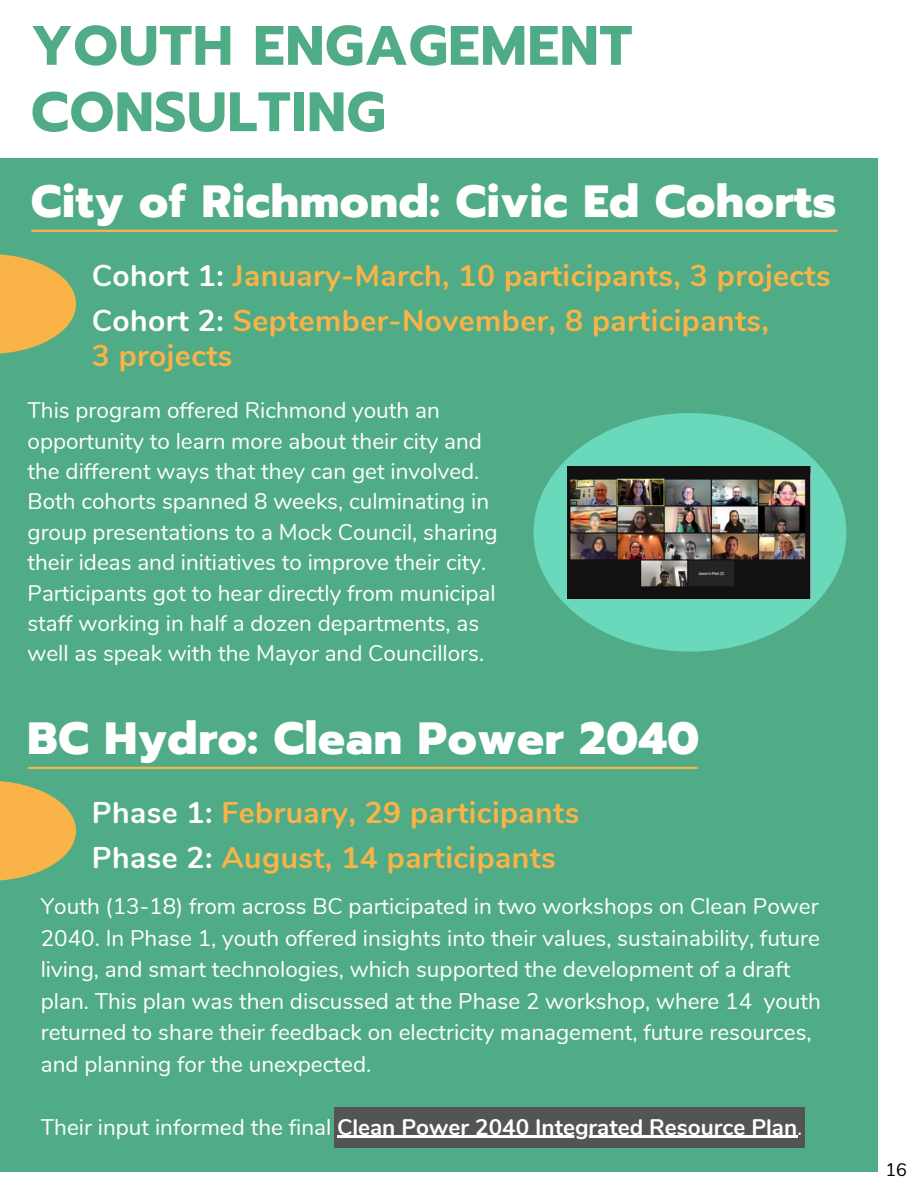
<style>
.page{position:relative;width:918px;height:1188px;background:#fff}
.page>*{position:absolute;margin:0;border:0;box-sizing:border-box;transform-origin:0 0}
.t1{font:700 55.5px/66.3px "Prompt";letter-spacing:.015em;color:#50ac87}
.t2{font:800 45px "Prompt";letter-spacing:.015em;color:#fff}
.t3{font:700 30px/45.5px "Nunito";letter-spacing:.015em;color:#f9b347}
.t4{font:22.5px/30.3px "Nunito";color:#fff}
.t5{font:700 22.5px "Nunito";color:#fff}
.t6{font:18px "Nunito";color:#000}
.s1{color:#fff}
.s2{font-weight:400}
</style>
<div class="page">
<div style="left:0;top:158px;width:878px;height:1013px;background:#50ac87"></div>
<hr style="left:32px;top:230px;width:805px;height:2px;background:#f9b347">
<svg style="left:0;top:254px;width:76px;height:100px"></svg>
<div style="left:534px;top:413px;width:312px;height:239px;background:#6ad8ba;border-radius:50%"></div>
<img style="left:568px;top:466px;width:243px;height:133px">
<hr style="left:29px;top:767px;width:668px;height:2px;background:#f9b347">
<svg style="left:0;top:781px;width:76px;height:100px"></svg>
<div style="left:335px;top:1108px;width:470px;height:40px;background:#545454"></div>
<hr style="left:337px;top:1136px;width:460px;height:2px;background:#fff">
<h1 class="t1" style="left:31px;top:13px;width:603px">YOUTH ENGAGEMENT<br>CONSULTING</h1>
<h2 class="t2" style="left:31px;top:168px;width:806px">City of Richmond: Civic Ed Cohorts</h2>
<h3 class="t3" style="left:92px;top:253px;width:740px"><span class="s1">Cohort 1:</span> January-March, 10 participants, 3 projects<br><span class="s1">Cohort 2:</span> September-November, 8 participants,</h3>
<h3 class="t3" style="left:92px;top:333px;width:142px">3 projects</h3>
<p class="t4" style="left:28px;top:396px;width:472px">This program offered Richmond youth an opportunity to learn more about their city and the different ways that they can get involved.<br>Both cohorts spanned 8 weeks, culminating in group presentations to a Mock Council, sharing their ideas and initiatives to improve their city.<br>Participants got to hear directly from municipal staff working in half a dozen departments, as well as speak with the Mayor and Councillors.</p>
<h2 class="t2" style="left:28px;top:705px;width:673px">BC Hydro: Clean Power 2040</h2>
<h3 class="t3" style="left:92px;top:790px;width:489px"><span class="s1">Phase 1:</span> February, 29 participants<br><span class="s1">Phase 2:</span> August, 14 participants</h3>
<p class="t4" style="left:41px;top:891px;width:782px;line-height:31.5px">Youth (13-18) from across BC participated in two workshops on Clean Power 2040. In Phase 1, youth offered insights into their values, sustainability, future living, and smart technologies, which supported the development of a draft plan. This plan was then discussed at the Phase 2 workshop, where 14 youth returned to share their feedback on electricity management, future resources, and planning for the unexpected.</p>
<p class="t5" style="left:41px;top:1112px;width:763px"><span class="s2">Their input informed the final</span> Clean Power 2040 Integrated Resource Plan<span class="s2">.</span></p>
<p class="t6" style="left:885px;top:1158px;width:23px">16</p>
</div>
